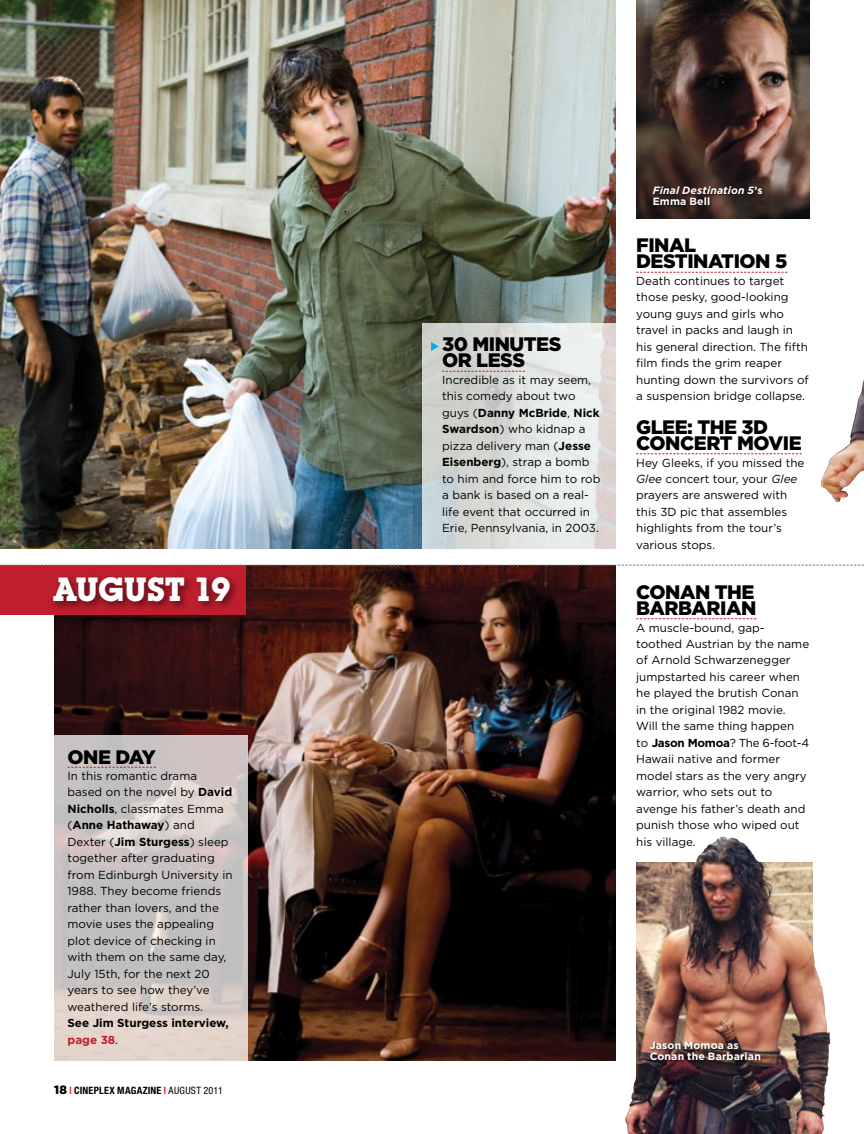
<style>
.page{position:relative;width:864px;height:1134px;background:#fff}
.page>*{position:absolute;margin:0;border:0;box-sizing:border-box;transform-origin:0 0}
.t1{font:700 33px "Lubalin Graph IT Cby BT";letter-spacing:-.025em;color:#fff}
.t2{font:900 19.5px/16.5px "Gotham";letter-spacing:-.025em;color:#000}
.t3{font:11.7px/16.5px "Gotham";color:#000}
.t4{font:700 11.7px/16.5px "Gotham";color:#000}
.t5{font:700 10.5px/11.2px "Gotham";letter-spacing:.015em;color:#fff}
.t6{font:italic 700 10.5px/11.2px "Gotham";letter-spacing:.015em;color:#fff}
.t7{font:700 condensed 10.2px "Helvetica Neue";letter-spacing:.02em;color:#000}
.s1{font-weight:700}
.s2{font-style:normal}
.s3{font-style:italic}
.s4{color:#be1e2d}
.s5{font-weight:400}
.s6{font-family:"Gotham";font-weight:900;font-stretch:normal;font-size:12px}
.s7{color:#ed1d24}
</style>
<div class="page">
<img style="left:54px;top:566px;width:562px;height:494px">
<div style="left:0;top:566px;width:245px;height:49px;background:#be1e2d"></div>
<div style="left:49px;top:574px;width:191px;height:37px;background:#000;opacity:.55"></div>
<svg style="left:0;top:565px;width:864px;height:1px"></svg>
<svg style="left:636px;top:618px;width:120px;height:1px"></svg>
<img style="left:0;top:0;width:616px;height:549px">
<img style="left:636px;top:0;width:174px;height:219px">
<svg style="left:636px;top:272px;width:151px;height:1px"></svg>
<svg style="left:636px;top:453px;width:166px;height:1px"></svg>
<svg style="left:422px;top:323px;width:194px;height:226px;background:#dbdddb"></svg>
<svg style="left:54px;top:735px;width:194px;height:326px;background:#cec7c4"></svg>
<svg style="left:442px;top:371px;width:83px;height:1px"></svg>
<svg style="left:431px;top:342px;width:8px;height:9px"></svg>
<img style="left:636px;top:862px;width:176px;height:272px">
<img style="left:691px;top:837px;width:71px;height:39px">
<svg style="left:68px;top:767px;width:88px;height:1px"></svg>
<img style="left:821px;top:380px;width:43px;height:122px">
<div style="left:650px;top:1041px;width:113px;height:23px;background:#000;opacity:.55"></div>
<div style="left:653px;top:186px;width:112px;height:22px;background:#000;opacity:.55"></div>
<h2 class="t2" style="left:442px;top:335px;width:81px">30 MINUTES<br>OR LESS</h2>
<p class="t3" style="left:442px;top:371px;width:160px">Incredible as it may seem, this comedy about two guys (<span class="s1">Danny McBride</span>, <span class="s1">Nick<br>Swardson</span>) who kidnap a pizza delivery man (<span class="s1">Jesse<br>Eisenberg</span>), strap a bomb to him and force him to rob a bank is based on a real&shy;life event that occurred in<br>Erie, Pennsylvania, in 2003.</p>
<p class="t6" style="left:653px;top:184px;width:112px">Final Destination 5<span class="s2">’s<br>Emma Bell</span></p>
<h2 class="t2" style="left:636px;top:236px;width:61px">FINAL<br>DEST</h2>
<h2 class="t2" style="left:687px;top:253px;width:101px">INATION 5</h2>
<p class="t3" style="left:636px;top:272px;width:174px">Death continues to target those pesky, good-looking young guys and girls who travel in packs and laugh in his general direction. The fifth film finds the grim reaper hunting down the survivors of a suspension bridge collapse.</p>
<h2 class="t2" style="left:636px;top:418px;width:133px">GLEE: THE 3D<br>CONCERT</h2>
<h2 class="t2" style="left:737px;top:434px;width:64px">MOVIE</h2>
<p class="t3" style="left:636px;top:454px;width:170px">Hey Gleeks, if you missed the<br><span class="s3">Glee</span> concert tour, your <span class="s3">Glee </span>prayers are answered with this 3D pic that assembles highlights from the tour’s various stops.</p>
<h1 class="t1" style="left:54px;top:569px;width:179px">AUGUST 19</h1>
<h2 class="t2" style="left:636px;top:583px;width:93px">CONAN THE<br>BAR</h2>
<h2 class="t2" style="left:678px;top:599px;width:80px">BARIAN</h2>
<p class="t3" style="left:636px;top:619px;width:175px">A muscle-bound, gap&shy;toothed Austrian by the name of Arnold Schwarzenegger jumpstarted his career when he played the brutish Conan in the original 1982 movie.<br>Will the same thing happen to <span class="s1">Jason Momoa</span>? The 6-foot-4<br>Hawaii native and former model stars as the very angry warrior, who sets out to avenge his father’s death and punish those who wiped out his village.</p>
<h2 class="t2" style="left:68px;top:748px;width:90px">ONE DAY</h2>
<p class="t3" style="left:68px;top:767px;width:167px">In this romantic drama based on the novel by <span class="s1">David<br>Nicholls</span>, classmates Emma (<span class="s1">Anne Hathaway</span>) and<br>Dexter (<span class="s1">Jim Sturgess</span>) sleep together after graduating from Edinburgh University in<br>1988. They become friends rather than lovers, and the movie uses the appealing plot device of checking in with them on the same day,<br>July 15th, for the next 20 years to see how they’ve weathered life’s storms.</p>
<p class="t4" style="left:68px;top:1015px;width:163px">See Jim Sturgess interview, <span class="s4">page 38</span><span class="s5">.</span></p>
<p class="t5" style="left:650px;top:1040px;width:113px">Jason Momoa as<br>Conan the Barbarian</p>
<p class="t7" style="left:54px;top:1084px;width:170px"><span class="s6">18</span> <span class="s7">|</span> CINEPLEX MAGAZINE <span class="s7">|</span> <span class="s5">AUGUST 2011</span></p>
</div>
